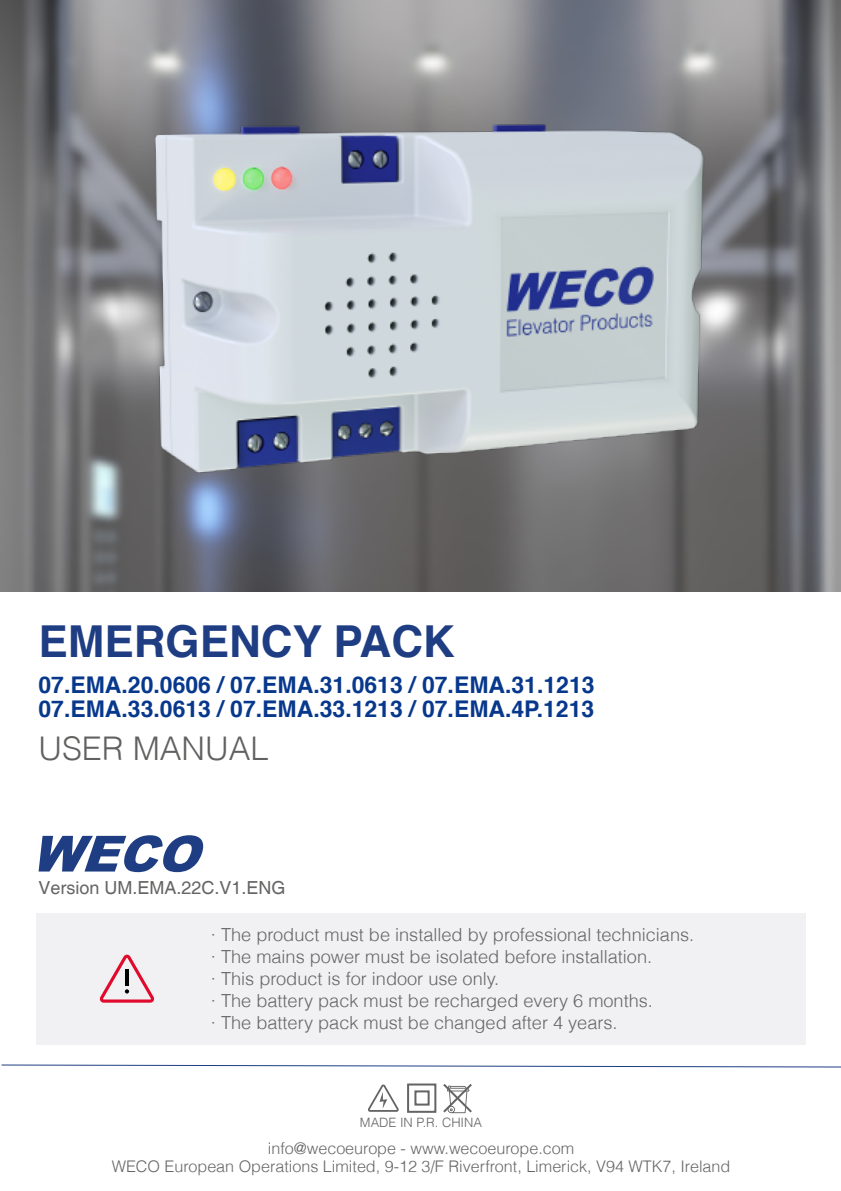
<style>
.page{position:relative;width:841px;height:1191px;background:#fff}
.page>*{position:absolute;margin:0;border:0;box-sizing:border-box;transform-origin:0 0}
.t1{font:700 44px "Helvetica";color:#1e3d82}
.t2{font:300 32.6px "Helvetica";color:#616160}
.t3{font:700 23px/24px "Helvetica";color:#07388c}
.t4{font:300 18px/22px "Helvetica";color:#666}
.t5{font:18px "Helvetica";color:#656564}
.t6{font:300 16px/18px "Helvetica";color:#666;text-align:center}
.t7{font:300 12.8px "Helvetica";color:#646464}
</style>
<div class="page">
<img style="left:0;top:0;width:841px;height:592px">
<svg style="left:39px;top:835px;width:165px;height:37px"></svg>
<svg style="left:1px;top:1064px;width:840px;height:3px"></svg>
<div style="left:36px;top:913px;width:770px;height:131px;background:#f1f1f3"></div>
<svg style="left:100px;top:954px;width:54px;height:48px"></svg>
<img style="left:154px;top:120px;width:555px;height:357px">
<svg style="left:214px;top:168px;width:22px;height:23px"></svg>
<svg style="left:243px;top:167px;width:21px;height:23px"></svg>
<svg style="left:271px;top:167px;width:21px;height:22px"></svg>
<svg style="left:368px;top:1084px;width:31px;height:27px"></svg>
<div style="left:407px;top:1083px;width:29px;height:29px;border:2px solid #646464"></div>
<div style="left:414px;top:1090px;width:16px;height:15px;border:2px solid #646464"></div>
<svg style="left:443px;top:1084px;width:29px;height:30px"></svg>
<h1 class="t1" style="left:39px;top:606px;width:418px">EMERGENCY PACK</h1>
<p class="t3" style="left:39px;top:673px;width:558px">07.EMA.20.0606 / 07.EMA.31.0613 / 07.EMA.31.1213<br>07.EMA.33.0613 / 07.EMA.33.1213 / 07.EMA.4P.1213</p>
<h2 class="t2" style="left:39px;top:722px;width:232px">USER MANUAL</h2>
<p class="t5" style="left:39px;top:877px;width:249px">Version UM.EMA.22C.V1.ENG</p>
<p class="t4" style="left:211px;top:923px;width:485px">· The product must be installed by professional technicians. · The mains power must be isolated before installation.<br>· This product is for indoor use only.<br>· The battery pack must be recharged every 6 months.<br>· The battery pack must be changed after 4 years.</p>
<p class="t7" style="left:360px;top:1112px;width:124px">MADE IN P.R. CHINA</p>
<p class="t6" style="left:112px;top:1138px;width:620px">info@wecoeurope - www.wecoeurope.com<br>WECO European Operations Limited, 9-12 3/F Riverfront, Limerick, V94 WTK7, Ireland</p>
</div>
